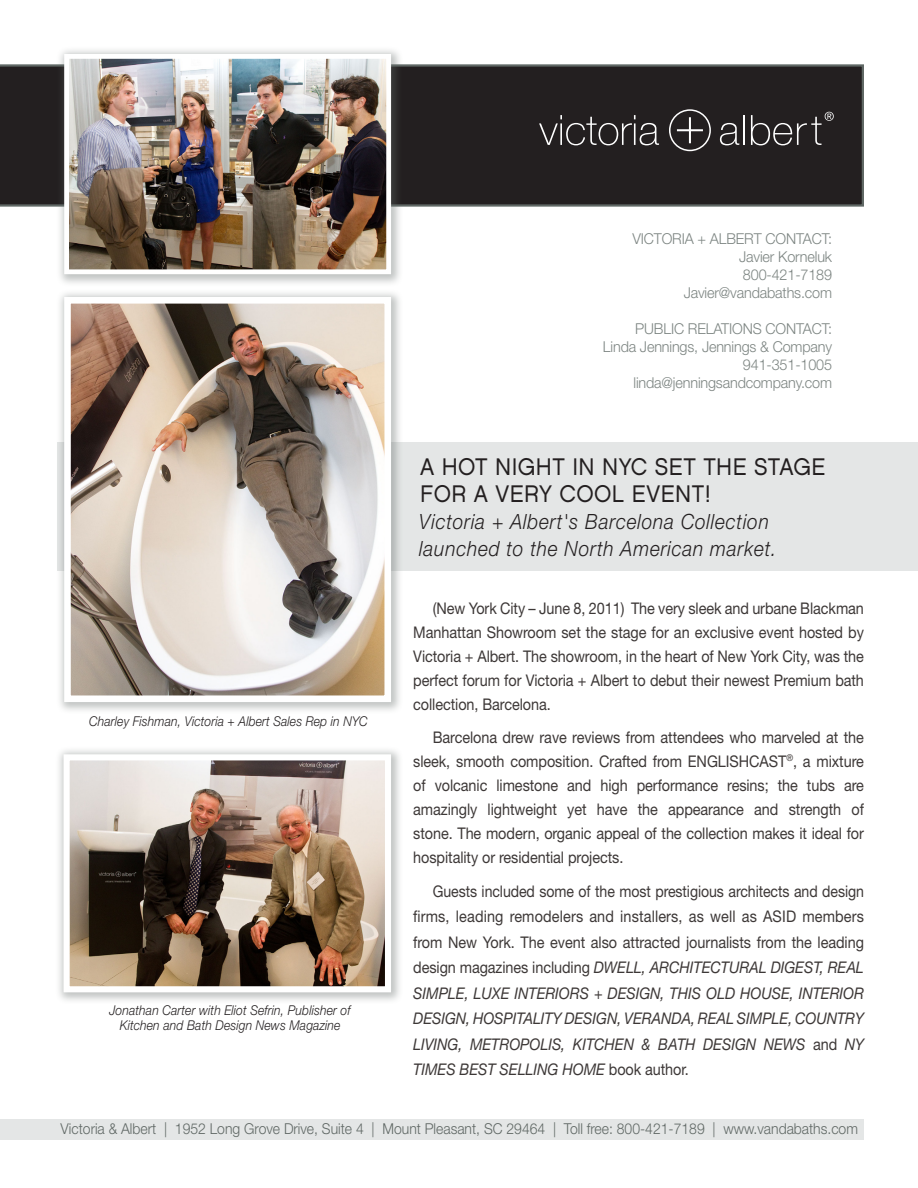
<style>
.page{position:relative;width:918px;height:1188px;background:#fff}
.page>*{position:absolute;margin:0;border:0;box-sizing:border-box;transform-origin:0 0}
.t1{font:24px/27px "Chalet London Nineteen Eighty";letter-spacing:.02em;color:#231f20;scale:.94 1}
.t2{font:italic 300 21px/27px "Helvetica Neue LT Std";letter-spacing:.04em;color:#231f20;scale:.91 1}
.VA_body_copy{font:16.05px/24px "Helvetica Neue LT Std";letter-spacing:-.005em;color:#3d3837;text-align:justify;scale:.9 1}
.VA_body_copy-2{font:16.05px/25.5px "Helvetica Neue LT Std";letter-spacing:-.005em;color:#3d3837;text-align:justify;scale:.88 1}
.t3{font:300 15px "Helvetica Neue LT Std";letter-spacing:-.01em;color:#7d8582;scale:.96 1}
.t4{font:300 15px "Helvetica Neue LT Std";color:#606865;scale:.93 1}
.t5{font:italic 300 13.5px/15px "Helvetica Neue";letter-spacing:.01em;color:#231f20;text-align:center;scale:.9 1}
.s1{font-style:italic}
</style>
<div class="page">
<div style="left:57px;top:442px;width:861px;height:128px;background:#e4e6e6"></div>
<div style="left:0;top:1119px;width:864px;height:21px;background:#e4e6e6"></div>
<div style="left:0;top:64px;width:864px;height:143px;background:#231f20"></div>
<svg style="left:720px;top:123px;width:19px;height:22px"></svg>
<hr style="left:744px;top:115px;width:1px;height:30px;background:#fff">
<svg style="left:539px;top:115px;width:120px;height:30px;background:#444142"></svg>
<div style="left:669px;top:109px;width:42px;height:42px;border:2px solid #fff;border-radius:50%"></div>
<svg style="left:751px;top:112px;width:83px;height:33px;background:#403d3e"></svg>
<hr style="left:689px;top:117px;width:2px;height:26px;background:#fff">
<hr style="left:677px;top:129px;width:26px;height:2px;background:#fff">
<div style="left:56px;top:46px;width:348px;height:241px;background:#606865;opacity:.4"></div>
<img style="left:70px;top:60px;width:315px;height:208px">
<div style="left:64px;top:54px;width:327px;height:220px;border:5px solid #fff"></div>
<div style="left:56px;top:289px;width:348px;height:426px;background:#606865;opacity:.4"></div>
<img style="left:72px;top:305px;width:311px;height:389px">
<div style="left:64px;top:297px;width:327px;height:405px;border:7px solid #fff"></div>
<div style="left:55px;top:746px;width:349px;height:259px;background:#606865;opacity:.4"></div>
<img style="left:71px;top:761px;width:313px;height:224px">
<div style="left:64px;top:754px;width:327px;height:238px;border:6px solid #fff"></div>
<p class="t3" style="left:632px;top:230px;width:210px">VICTORIA + ALBERT CONTACT:</p>
<p class="t3" style="left:739px;top:248px;width:98px">Javier Korneluk</p>
<p class="t3" style="left:743px;top:266px;width:94px">800-421-7189</p>
<p class="t3" style="left:684px;top:284px;width:156px">Javier@vandabaths.com</p>
<p class="t3" style="left:635px;top:320px;width:207px">PUBLIC RELATIONS CONTACT:</p>
<p class="t3" style="left:603px;top:338px;width:240px">Linda Jennings, Jennings &amp; Company</p>
<p class="t3" style="left:743px;top:356px;width:94px">941-351-1005</p>
<p class="t3" style="left:634px;top:374px;width:208px">linda@jenningsandcompany.com</p>
<p class="t5" style="left:89px;top:714px;width:311px">Charley Fishman, Victoria + Albert Sales Rep in NYC</p>
<p class="t5" style="left:109px;top:1003px;width:270px">Jonathan Carter with Eliot Sefrin, Publisher of<br>Kitchen and Bath Design News Magazine</p>
<p class="t1" style="left:420px;top:453px;width:433px">A HOT NIGHT IN NYC SET THE STAGE<br>FOR A VERY COOL EVENT!</p>
<p class="t2" style="left:419px;top:508px;width:394px">Victoria + Albert's Barcelona Collection launched to the North American market.</p>
<p class="VA_body_copy" style="left:413px;top:596px;width:502px;text-indent:20px">(New York City – June 8, 2011) The very sleek and urbane Blackman Manhattan Showroom set the stage for an exclusive event hosted by Victoria + Albert. The showroom, in the heart of New York City, was the perfect forum for Victoria + Albert to debut their newest Premium bath collection, Barcelona.</p>
<p class="VA_body_copy" style="left:413px;top:725px;width:502px;text-indent:20px">Barcelona drew rave reviews from attendees who marveled at the sleek, smooth composition. Crafted from ENGLISHCAST<sup>®</sup>, a mixture of volcanic limestone and high performance resins; the tubs are amazingly lightweight yet have the appearance and strength of stone. The modern, organic appeal of the collection makes it ideal for hospitality or residential projects.</p>
<p class="VA_body_copy-2" style="left:413px;top:878px;width:514px;text-indent:20px">Guests included some of the most prestigious architects and design firms, leading remodelers and installers, as well as ASID members from New York. The event also attracted journalists from the leading design magazines including <span class="s1">DWELL, ARCHITECTURAL DIGEST, REAL SIMPLE, LUXE INTERIORS + DESIGN, THIS OLD HOUSE, INTERIOR DESIGN, HOSPITALITY DESIGN, VERANDA, REAL SIMPLE, COUNTRY LIVING, METROPOLIS, KITCHEN &amp; BATH DESIGN NEWS</span> and <span class="s1">NY TIMES BEST SELLING HOME</span> book author.</p>
<p class="t4" style="left:61px;top:1119px;width:859px">Victoria &amp; Albert | 1952 Long Grove Drive, Suite 4 | Mount Pleasant, SC 29464 | Toll free: 800-421-7189 | www.vandabaths.com</p>
</div>
